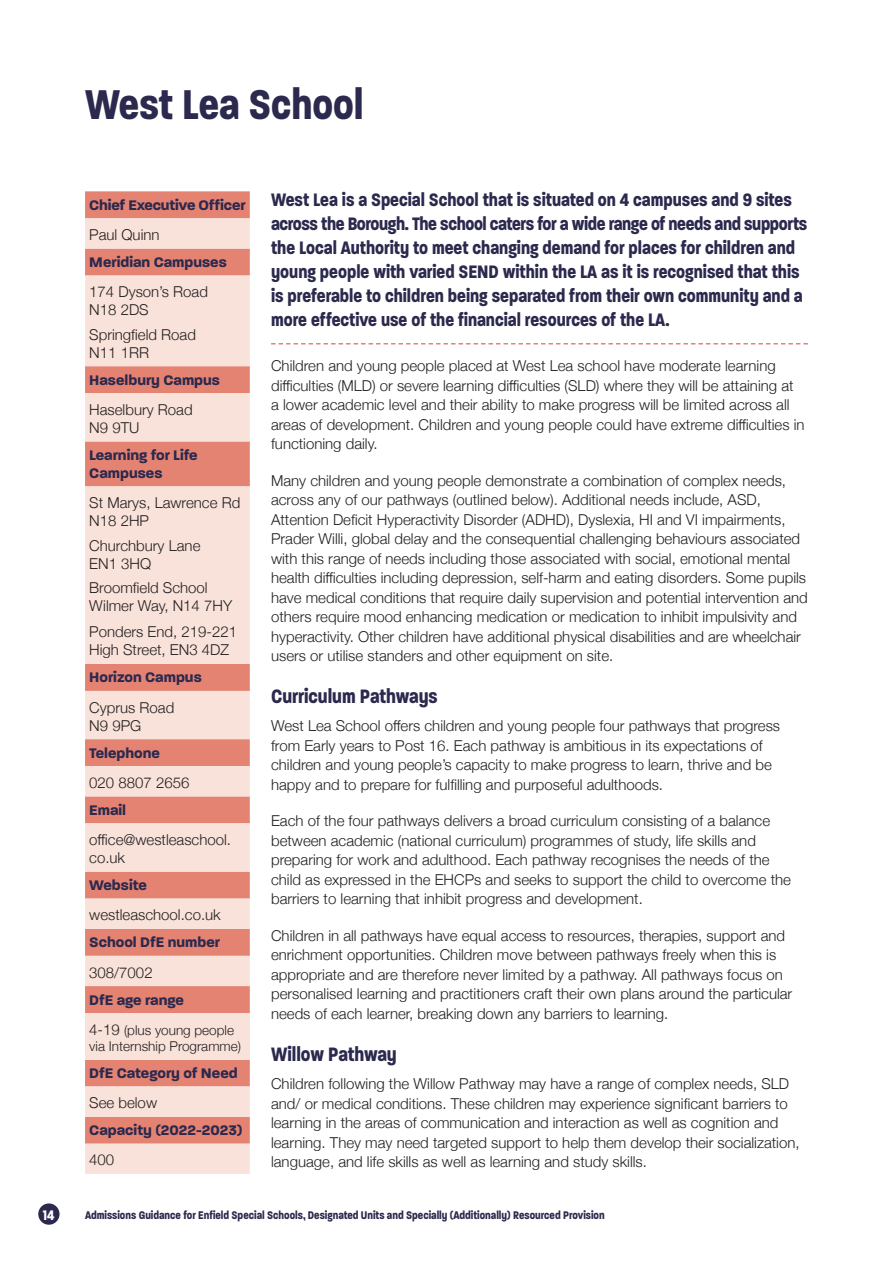
<style>
.page{position:relative;width:893px;height:1263px;background:#fff}
.page>*{position:absolute;margin:0;border:0;box-sizing:border-box;transform-origin:0 0}
.School{font:700 45px "Paralucent Condensed";color:#2b294d}
.Head2{font:700 21px "Paralucent Condensed";color:#2b294d}
.First_para{font:700 19.5px/24px "Paralucent Condensed";color:#2b294d}
.Body_copy__4mm{font:300 15px/19.5px "Helvetica Neue";color:#231f20}
.Field_body_copy{font:300 15px/18px "Helvetica Neue";color:#231f20}
.Field_headings{font:700 15px/18px "Paralucent";color:#2b294d}
.t1{font:700 15px "Paralucent Condensed";color:#fff}
.Field_body_copy-2{font:300 13.5px/16.2px "Helvetica Neue";color:#231f20}
.t2{font:700 12px "Paralucent Condensed";color:#2b294d}
.s1{font-size:15px}
</style>
<div class="page">
<svg style="left:271px;top:343px;width:537px;height:1px"></svg>
<div style="left:85px;top:191px;width:165px;height:27px;background:#e58373"></div>
<svg style="left:85px;top:218px;width:165px;height:956px;background:#f2c1b7"></svg>
<div style="left:85px;top:1013px;width:165px;height:46px;background:#f9e2da"></div>
<div style="left:38px;top:1203px;width:22px;height:22px;background:#2b294d;border-radius:50%"></div>
<p class="School" style="left:85px;top:77px;width:280px">West Lea School</p>
<p class="Field_headings" style="left:89px;top:196px;width:158px">Chief Executive Officer</p>
<p class="Field_body_copy" style="left:89px;top:225px;width:72px">Paul Quinn</p>
<p class="Field_headings" style="left:89px;top:253px;width:139px">Meridian Campuses</p>
<p class="Field_body_copy" style="left:89px;top:282px;width:120px">174 Dyson’s Road</p>
<p class="Field_body_copy" style="left:89px;top:300px;width:61px">N18 2DS</p>
<p class="Field_body_copy" style="left:89px;top:324px;width:108px">Springfield Road</p>
<p class="Field_body_copy" style="left:89px;top:342px;width:61px">N11 1RR</p>
<p class="Field_headings" style="left:89px;top:371px;width:132px">Haselbury Campus</p>
<p class="Field_body_copy" style="left:89px;top:399px;width:105px">Haselbury Road</p>
<p class="Field_body_copy" style="left:89px;top:417px;width:52px">N9 9TU</p>
<p class="Field_headings" style="left:89px;top:446px;width:110px">Learning for Life<br>Campuses</p>
<p class="Field_body_copy" style="left:89px;top:493px;width:152px">St Marys, Lawrence Rd</p>
<p class="Field_body_copy" style="left:89px;top:511px;width:61px">N18 2HP</p>
<p class="Field_body_copy" style="left:89px;top:535px;width:113px">Churchbury Lane</p>
<p class="Field_body_copy" style="left:89px;top:553px;width:63px">EN1 3HQ</p>
<p class="Field_body_copy" style="left:89px;top:577px;width:144px">Broomfield School<br>Wilmer Way, N14 7HY</p>
<p class="Field_body_copy" style="left:89px;top:622px;width:149px">Ponders End, 219-221<br>High Street, EN3 4DZ</p>
<p class="Field_headings" style="left:89px;top:668px;width:114px">Horizon Campus</p>
<p class="Field_body_copy" style="left:89px;top:697px;width:87px">Cyprus Road</p>
<p class="Field_body_copy" style="left:89px;top:715px;width:53px">N9 9PG</p>
<p class="Field_headings" style="left:89px;top:744px;width:72px">Telephone</p>
<p class="Field_body_copy" style="left:89px;top:772px;width:102px">020 8807 2656</p>
<p class="Field_headings" style="left:89px;top:801px;width:38px">Email</p>
<p class="Field_body_copy" style="left:89px;top:830px;width:143px">office@westleaschool. co.uk</p>
<p class="Field_headings" style="left:89px;top:876px;width:59px">Website</p>
<p class="Field_body_copy" style="left:89px;top:905px;width:133px">westleaschool.co.uk</p>
<p class="Field_headings" style="left:89px;top:933px;width:132px">School DfE number</p>
<p class="Field_body_copy" style="left:89px;top:962px;width:65px">308/7002</p>
<p class="Field_headings" style="left:89px;top:991px;width:96px">DfE age range</p>
<p class="Field_body_copy-2" style="left:89px;top:1021px;width:153px"><span class="s1">4-19</span> (plus young people via Internship Programme)</p>
<p class="Field_headings" style="left:89px;top:1064px;width:150px">DfE Category of Need</p>
<p class="Field_body_copy" style="left:89px;top:1093px;width:69px">See below</p>
<p class="Field_headings" style="left:89px;top:1121px;width:155px">Capacity (2022-2023)</p>
<p class="Field_body_copy" style="left:89px;top:1150px;width:27px">400</p>
<p class="First_para" style="left:271px;top:188px;width:538px">West Lea is a Special School that is situated on 4 campuses and 9 sites across the Borough. The school caters for a wide range of needs and supports the Local Authority to meet changing demand for places for children and young people with varied SEND within the LA as it is recognised that this is preferable to children being separated from their own community and a more effective use of the financial resources of the LA.</p>
<p class="Body_copy__4mm" style="left:271px;top:355px;width:535px">Children and young people placed at West Lea school have moderate learning difficulties (MLD) or severe learning difficulties (SLD) where they will be attaining at a lower academic level and their ability to make progress will be limited across all areas of development. Children and young people could have extreme difficulties in functioning daily.</p>
<p class="Body_copy__4mm" style="left:271px;top:469px;width:538px">Many children and young people demonstrate a combination of complex needs, across any of our pathways (outlined below). Additional needs include, ASD, Attention Deficit Hyperactivity Disorder (ADHD), Dyslexia, HI and VI impairments, Prader Willi, global delay and the consequential challenging behaviours associated with this range of needs including those associated with social, emotional mental health difficulties including depression, self-harm and eating disorders. Some pupils have medical conditions that require daily supervision and potential intervention and others require mood enhancing medication or medication to inhibit impulsivity and hyperactivity. Other children have additional physical disabilities and are wheelchair users or utilise standers and other equipment on site.</p>
<p class="Head2" style="left:271px;top:684px;width:168px">Curriculum Pathways</p>
<p class="Body_copy__4mm" style="left:271px;top:715px;width:511px">West Lea School offers children and young people four pathways that progress from Early years to Post 16. Each pathway is ambitious in its expectations of children and young people’s capacity to make progress to learn, thrive and be happy and to prepare for fulfilling and purposeful adulthoods.</p>
<p class="Body_copy__4mm" style="left:271px;top:810px;width:521px">Each of the four pathways delivers a broad curriculum consisting of a balance between academic (national curriculum) programmes of study, life skills and preparing for work and adulthood. Each pathway recognises the needs of the child as expressed in the EHCPs and seeks to support the child to overcome the barriers to learning that inhibit progress and development.</p>
<p class="Body_copy__4mm" style="left:271px;top:925px;width:523px">Children in all pathways have equal access to resources, therapies, support and enrichment opportunities. Children move between pathways freely when this is appropriate and are therefore never limited by a pathway. All pathways focus on personalised learning and practitioners craft their own plans around the particular needs of each learner, breaking down any barriers to learning.</p>
<p class="Head2" style="left:271px;top:1042px;width:127px">Willow Pathway</p>
<p class="Body_copy__4mm" style="left:271px;top:1073px;width:530px">Children following the Willow Pathway may have a range of complex needs, SLD and/ or medical conditions. These children may experience significant barriers to learning in the areas of communication and interaction as well as cognition and learning. They may need targeted support to help them develop their socialization, language, and life skills as well as learning and study skills.</p>
<p class="t1" style="left:43px;top:1206px;width:13px">14</p>
<p class="t2" style="left:85px;top:1207px;width:521px">Admissions Guidance for Enfield Special Schools, Designated Units and Specially (Additionally) Resourced Provision</p>
</div>
